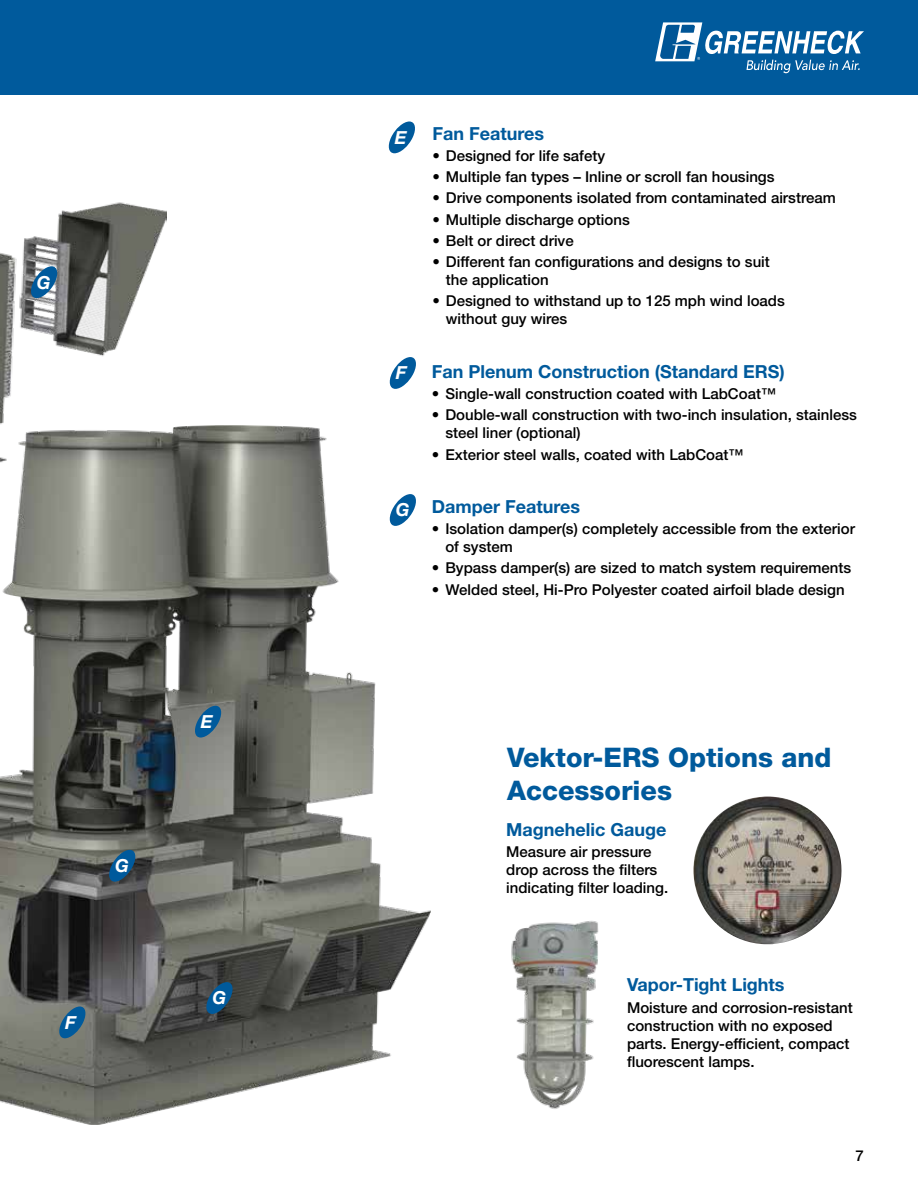
<style>
.page{position:relative;width:918px;height:1188px;background:#fff}
.page>*{position:absolute;margin:0;border:0;box-sizing:border-box;transform-origin:0 0}
.t1{font:800 27px/32.4px "Helvetica Neue LT Std";color:#005a9c}
.t2{font:700 18px "Helvetica Neue LT Std";color:#005a9c}
.t3{font:italic 700 18px "Helvetica Neue LT Std";color:#fff}
.t4{font:500 15px/18px "Helvetica Neue LT Std";color:#000}
</style>
<div class="page">
<div style="left:0;top:0;width:918px;height:94px;background:#005a9c"></div>
<svg style="left:655px;top:22px;width:209px;height:51px"></svg>
<img style="left:0;top:426px;width:431px;height:698px">
<svg style="left:190px;top:706px;width:36px;height:32px"></svg>
<svg style="left:54px;top:1006px;width:37px;height:32px"></svg>
<svg style="left:104px;top:850px;width:36px;height:32px"></svg>
<svg style="left:201px;top:982px;width:37px;height:32px"></svg>
<img style="left:0;top:202px;width:167px;height:312px">
<svg style="left:26px;top:266px;width:36px;height:32px"></svg>
<svg style="left:389px;top:357px;width:27px;height:32px"></svg>
<svg style="left:385px;top:494px;width:36px;height:32px"></svg>
<img style="left:693px;top:798px;width:96px;height:146px">
<img style="left:511px;top:921px;width:88px;height:188px">
<svg style="left:388px;top:121px;width:27px;height:32px"></svg>
<p class="t3" style="left:37px;top:271px;width:15px">G</p>
<p class="t3" style="left:115px;top:855px;width:15px">G</p>
<p class="t3" style="left:65px;top:1011px;width:12px">F</p>
<p class="t3" style="left:201px;top:711px;width:14px">E</p>
<p class="t3" style="left:212px;top:987px;width:15px">G</p>
<p class="t3" style="left:395px;top:126px;width:14px">E</p>
<p class="t2" style="left:432px;top:122px;width:113px">Fan Features</p>
<p class="t4" style="left:432px;top:146px;width:174px">• Designed for life safety</p>
<p class="t4" style="left:432px;top:168px;width:344px">• Multiple fan types – Inline or scroll fan housings</p>
<p class="t4" style="left:432px;top:189px;width:405px">• Drive components isolated from contaminated airstream</p>
<p class="t4" style="left:432px;top:210px;width:199px">• Multiple discharge options</p>
<p class="t4" style="left:432px;top:231px;width:143px">• Belt or direct drive</p>
<p class="t4" style="left:446px;top:253px;width:326px;text-indent:-14px">• Different fan configurations and designs to suit the application</p>
<p class="t4" style="left:446px;top:292px;width:340px;text-indent:-14px">• Designed to withstand up to 125 mph wind loads without guy wires</p>
<p class="t3" style="left:396px;top:362px;width:12px">F</p>
<p class="t2" style="left:432px;top:360px;width:355px">Fan Plenum Construction (Standard ERS)</p>
<p class="t4" style="left:432px;top:385px;width:346px">• Single-wall construction coated with LabCoat™</p>
<p class="t4" style="left:445px;top:406px;width:413px;text-indent:-14px">• Double-wall construction with two-inch insulation, stainless steel liner (optional)</p>
<p class="t4" style="left:432px;top:445px;width:313px">• Exterior steel walls, coated with LabCoat™</p>
<p class="t3" style="left:396px;top:499px;width:15px">G</p>
<p class="t2" style="left:432px;top:495px;width:150px">Damper Features</p>
<p class="t4" style="left:445px;top:520px;width:411px;text-indent:-14px">• Isolation damper(s) completely accessible from the exterior of system</p>
<p class="t4" style="left:432px;top:559px;width:421px">• Bypass damper(s) are sized to match system requirements</p>
<p class="t4" style="left:432px;top:580px;width:414px">• Welded steel, Hi-Pro Polyester coated airfoil blade design</p>
<h1 class="t1" style="left:507px;top:742px;width:326px">Vektor-ERS Options and<br>Accessories</h1>
<p class="t2" style="left:506px;top:818px;width:162px">Magnehelic Gauge</p>
<p class="t4" style="left:506px;top:842px;width:164px">Measure air pressure drop across the filters indicating filter loading.</p>
<p class="t2" style="left:627px;top:974px;width:159px">Vapor-Tight Lights</p>
<p class="t4" style="left:627px;top:998px;width:227px">Moisture and corrosion-resistant construction with no exposed parts. Energy-efficient, compact fluorescent lamps.</p>
<p class="t4" style="left:856px;top:1146px;width:10px">7</p>
</div>
